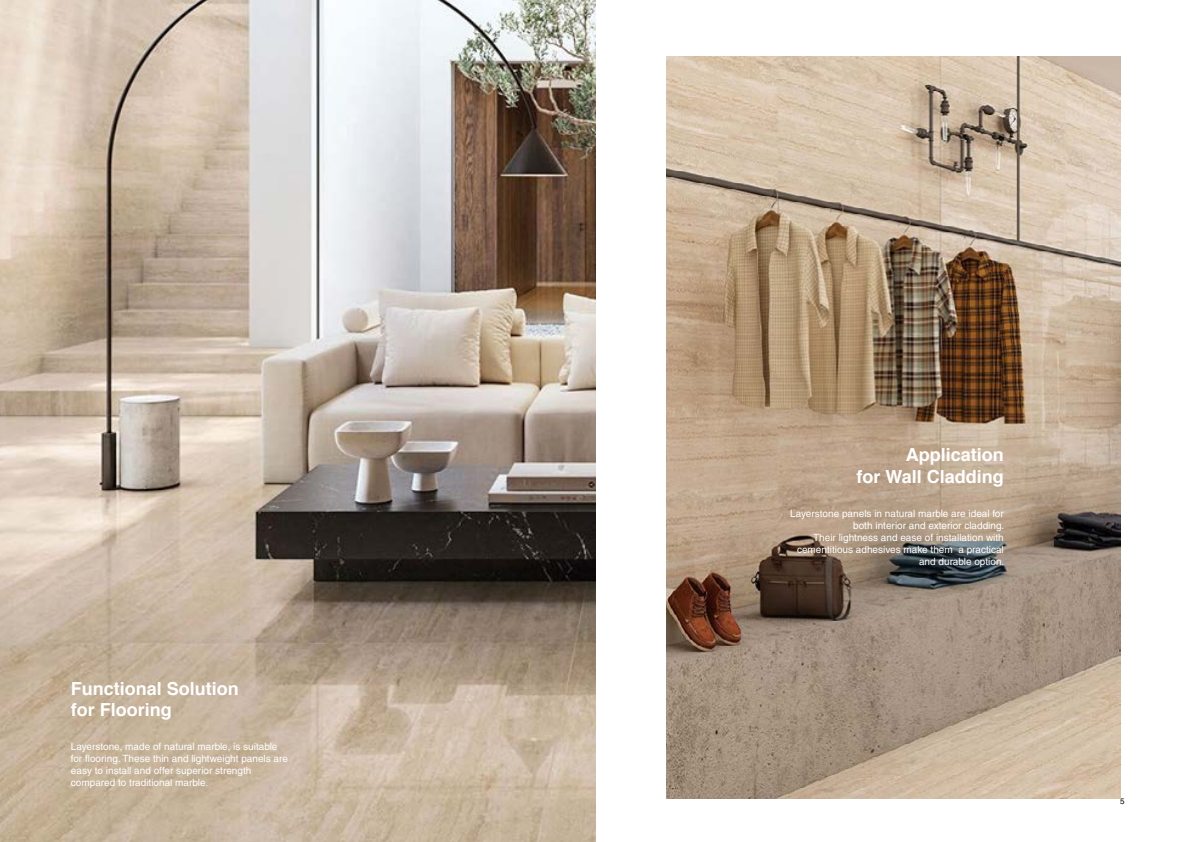
<style>
.page{position:relative;width:1191px;height:842px;background:#fff}
.page>*{position:absolute;margin:0;border:0;box-sizing:border-box;transform-origin:0 0}
.t1{font:700 18px/21.6px "Helvetica";color:#fff}
.t2{font:10px/12px "Helvetica";color:#fff}
.t3{font:8px "Helvetica";color:#000}
</style>
<div class="page">
<img style="left:666px;top:57px;width:454px;height:741px">
<img style="left:0;top:0;width:595px;height:842px">
<h1 class="t1" style="left:71px;top:678px;width:170px">Functional Solution for Flooring</h1>
<p class="t2" style="left:71px;top:740px;width:219px">Layerstone, made of natural marble, is suitable for flooring. These thin and lightweight panels are easy to install and offer superior strength compared to traditional marble.</p>
<h1 class="t1" style="left:856px;top:444px;width:149px;text-align:right">Application<br>for Wall Cladding</h1>
<p class="t2" style="left:790px;top:507px;width:216px;text-align:right">Layerstone panels in natural marble are ideal for both interior and exterior cladding.<br>Their lightness and ease of installation with cementitious adhesives make them a practical and durable option.</p>
<p class="t3" style="left:1120px;top:796px;width:6px">5</p>
</div>
